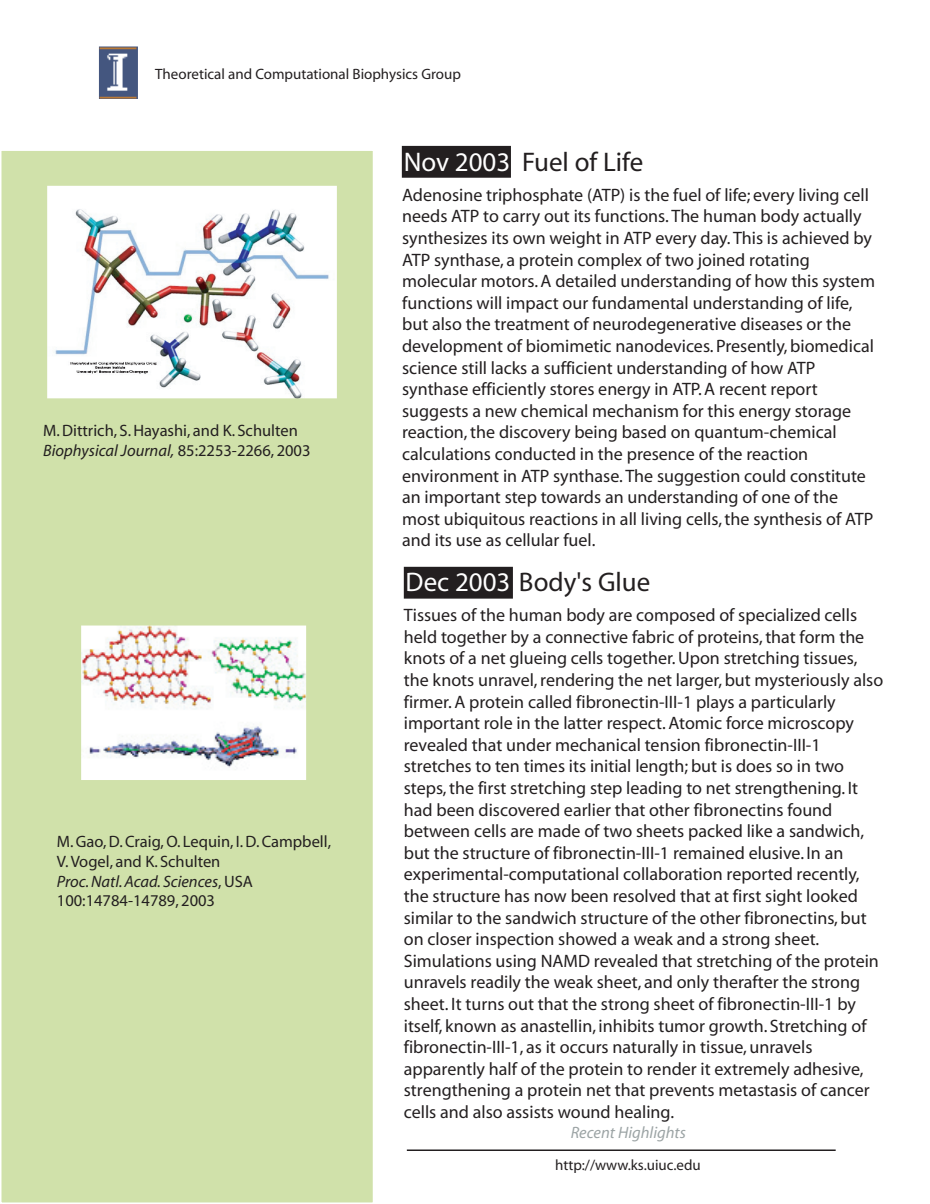
<style>
.page{position:relative;width:930px;height:1204px;background:#fff}
.page>*{position:absolute;margin:0;border:0;box-sizing:border-box;transform-origin:0 0}
.t1{font:27px "Myriad";color:#231f20}
.t2{font:18px/21.6px "Myriad";color:#231f20}
.t3{font:16.5px/19.8px "Myriad";color:#231f20}
.t4{font:italic 16.5px "Myriad";color:#9ca4a5}
.t5{font:700 15px "Helvetica";color:#231f20}
.t6{font:15px "Myriad";color:#231f20}
.s1{font-style:italic}
.s2{color:#fff}
</style>
<div class="page">
<div style="left:1px;top:150px;width:372px;height:1053px;background:#d0e1aa"></div>
<div style="left:0;top:149px;width:374px;height:1055px;border:2px solid #fff"></div>
<svg style="left:406px;top:1149px;width:430px;height:2px"></svg>
<div style="left:404px;top:567px;width:109px;height:32px;background:#231f20"></div>
<div style="left:402px;top:146px;width:109px;height:32px;background:#231f20"></div>
<img style="left:99px;top:46px;width:39px;height:53px">
<img style="left:81px;top:626px;width:225px;height:154px">
<img style="left:47px;top:186px;width:290px;height:212px">
<p class="t5" style="left:155px;top:66px;width:307px">Theoretical and Computational Biophysics Group</p>
<p class="t3" style="left:43px;top:422px;width:269px">M. Dittrich, S. Hayashi, and K. Schulten<br><span class="s1">Biophysical Journal,</span> 85:2253-2266, 2003</p>
<p class="t3" style="left:57px;top:832px;width:276px">M. Gao, D. Craig, O. Lequin, I. D. Campbell,<br>V. Vogel, and K. Schulten<br><span class="s1">Proc. Natl. Acad. Sciences</span>, USA<br>100:14784-14789, 2003</p>
<h1 class="t1" style="left:404px;top:149px;width:241px"><span class="s2">Nov 2003</span> Fuel of Life</h1>
<p class="t2" style="left:402px;top:185px;width:474px">Adenosine triphosphate (ATP) is the fuel of life; every living cell needs ATP to carry out its functions. The human body actually synthesizes its own weight in ATP every day. This is achieved by ATP synthase, a protein complex of two joined rotating molecular motors. A detailed understanding of how this system functions will impact our fundamental understanding of life, but also the treatment of neurodegenerative diseases or the development of biomimetic nanodevices. Presently, biomedical science still lacks a sufficient understanding of how ATP synthase efficiently stores energy in ATP. A recent report suggests a new chemical mechanism for this energy storage reaction, the discovery being based on quantum-chemical calculations conducted in the presence of the reaction environment in ATP synthase. The suggestion could constitute an important step towards an understanding of one of the most ubiquitous reactions in all living cells, the synthesis of ATP and its use as cellular fuel.</p>
<h1 class="t1" style="left:405px;top:569px;width:246px"><span class="s2">Dec 2003</span> Body's Glue</h1>
<p class="t2" style="left:404px;top:605px;width:481px">Tissues of the human body are composed of specialized cells held together by a connective fabric of proteins, that form the knots of a net glueing cells together. Upon stretching tissues, the knots unravel, rendering the net larger, but mysteriously also firmer. A protein called fibronectin-III-1 plays a particularly important role in the latter respect. Atomic force microscopy revealed that under mechanical tension fibronectin-III-1 stretches to ten times its initial length; but is does so in two steps, the first stretching step leading to net strengthening. It had been discovered earlier that other fibronectins found between cells are made of two sheets packed like a sandwich, but the structure of fibronectin-III-1 remained elusive. In an experimental-computational collaboration reported recently, the structure has now been resolved that at first sight looked similar to the sandwich structure of the other fibronectins, but on closer inspection showed a weak and a strong sheet.<br>Simulations using NAMD revealed that stretching of the protein unravels readily the weak sheet, and only therafter the strong sheet. It turns out that the strong sheet of fibronectin-III-1 by itself, known as anastellin, inhibits tumor growth. Stretching of fibronectin-III-1, as it occurs naturally in tissue, unravels apparently half of the protein to render it extremely adhesive, strengthening a protein net that prevents metastasis of cancer cells and also assists wound healing.</p>
<p class="t4" style="left:571px;top:1124px;width:117px">Recent Highlights</p>
<p class="t6" style="left:555px;top:1157px;width:147px">http://www.ks.uiuc.edu</p>
</div>
